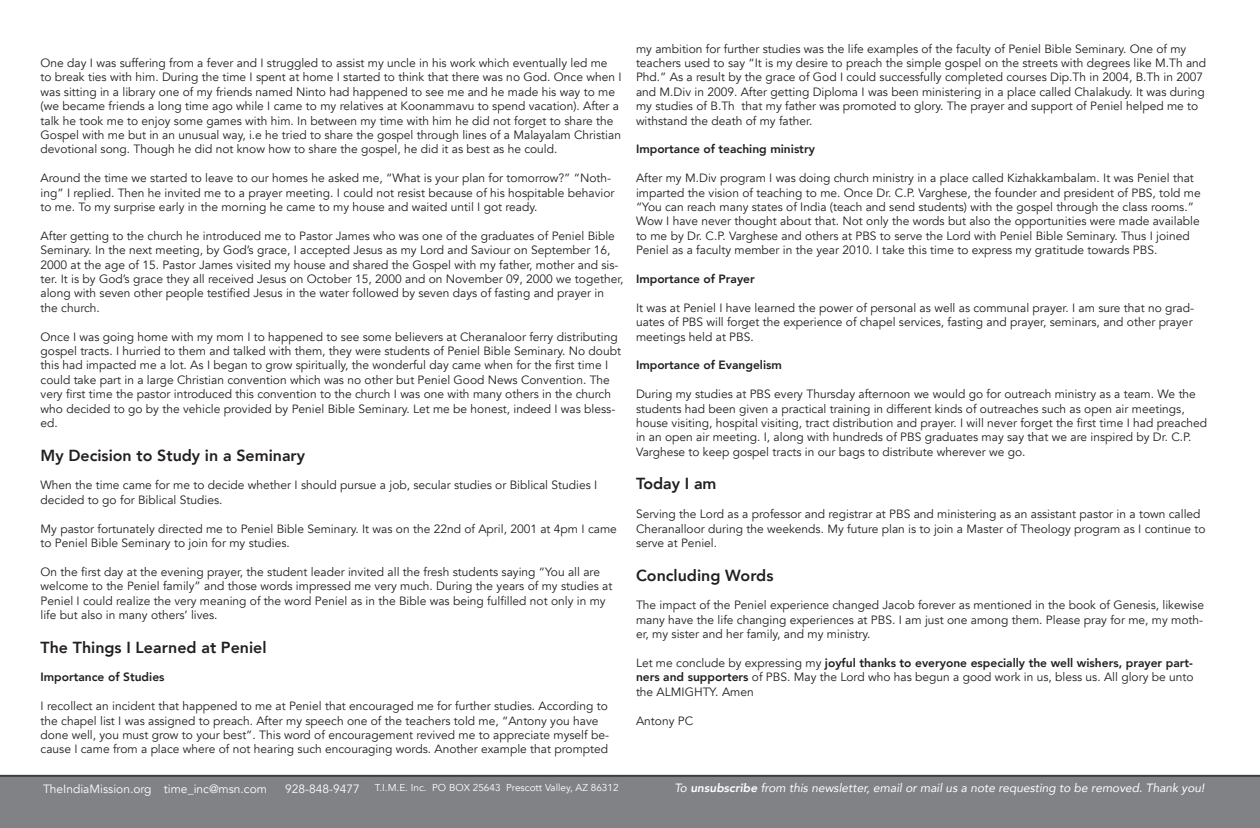
<style>
.page{position:relative;width:1260px;height:828px;background:#fff}
.page>*{position:absolute;margin:0;border:0;box-sizing:border-box;transform-origin:0 0}
.t1{font:800 16px "Avenir";color:#231f20}
.t2{font:12px/14.4px "Avenir";color:#231f20}
.t3{font:800 12px "Avenir";color:#231f20}
.t4{font:italic 12px "Avenir";color:#fff}
.t5{font:12px "Avenir";color:#fff}
.t6{font:10px "Avenir";color:#fff}
.s1{font-weight:800}
</style>
<div class="page">
<div style="left:0;top:777px;width:1259px;height:51px;background:#808285"></div>
<hr style="left:0;top:775px;width:1260px;height:2px;background:#3e3e3f">
<p class="t2" style="left:41px;top:56px;width:583px">One day I was suffering from a fever and I struggled to assist my uncle in his work which eventually led me to break ties with him. During the time I spent at home I started to think that there was no God. Once when I was sitting in a library one of my friends named Ninto had happened to see me and he made his way to me (we became friends a long time ago while I came to my relatives at Koonammavu to spend vacation). After a talk he took me to enjoy some games with him. In between my time with him he did not forget to share the Gospel with me but in an unusual way, i.e he tried to share the gospel through lines of a Malayalam Christian devotional song. Though he did not know how to share the gospel, he did it as best as he could.</p>
<p class="t2" style="left:41px;top:171px;width:575px">Around the time we started to leave to our homes he asked me, “What is your plan for tomorrow?” “Noth&shy;ing” I replied. Then he invited me to a prayer meeting. I could not resist because of his hospitable behavior to me. To my surprise early in the morning he came to my house and waited until I got ready.</p>
<p class="t2" style="left:41px;top:229px;width:585px">After getting to the church he introduced me to Pastor James who was one of the graduates of Peniel Bible Seminary. In the next meeting, by God’s grace, I accepted Jesus as my Lord and Saviour on September 16, 2000 at the age of 15. Pastor James visited my house and shared the Gospel with my father, mother and sis&shy;ter. It is by God’s grace they all received Jesus on October 15, 2000 and on November 09, 2000 we together, along with seven other people testified Jesus in the water followed by seven days of fasting and prayer in the church.</p>
<p class="t2" style="left:41px;top:329px;width:582px">Once I was going home with my mom I to happened to see some believers at Cheranaloor ferry distributing gospel tracts. I hurried to them and talked with them, they were students of Peniel Bible Seminary. No doubt this had impacted me a lot. As I began to grow spiritually, the wonderful day came when for the first time I could take part in a large Christian convention which was no other but Peniel Good News Convention. The very first time the pastor introduced this convention to the church I was one with many others in the church who decided to go by the vehicle provided by Peniel Bible Seminary. Let me be honest, indeed I was bless&shy;ed.</p>
<p class="t1" style="left:41px;top:442px;width:266px">My Decision to Study in a Seminary</p>
<p class="t2" style="left:41px;top:478px;width:558px">When the time came for me to decide whether I should pursue a job, secular studies or Biblical Studies I decided to go for Biblical Studies.</p>
<p class="t2" style="left:41px;top:521px;width:578px">My pastor fortunately directed me to Peniel Bible Seminary. It was on the 22nd of April, 2001 at 4pm I came to Peniel Bible Seminary to join for my studies.</p>
<p class="t2" style="left:41px;top:565px;width:573px">On the first day at the evening prayer, the student leader invited all the fresh students saying “You all are welcome to the Peniel family” and those words impressed me very much. During the years of my studies at Peniel I could realize the very meaning of the word Peniel as in the Bible was being fulfilled not only in my life but also in many others’ lives.</p>
<p class="t1" style="left:41px;top:634px;width:228px">The Things I Learned at Peniel</p>
<p class="t3" style="left:41px;top:668px;width:125px">Importance of Studies</p>
<p class="t2" style="left:41px;top:699px;width:570px">I recollect an incident that happened to me at Peniel that encouraged me for further studies. According to the chapel list I was assigned to preach. After my speech one of the teachers told me, “Antony you have done well, you must grow to your best”. This word of encouragement revived me to appreciate myself be&shy;cause I came from a place where of not hearing such encouraging words. Another example that prompted</p>
<p class="t2" style="left:636px;top:41px;width:572px">my ambition for further studies was the life examples of the faculty of Peniel Bible Seminary. One of my teachers used to say “It is my desire to preach the simple gospel on the streets with degrees like M.Th and Phd.” As a result by the grace of God I could successfully completed courses Dip.Th in 2004, B.Th in 2007 and M.Div in 2009. After getting Diploma I was been ministering in a place called Chalakudy. It was during my studies of B.Th that my father was promoted to glory. The prayer and support of Peniel helped me to withstand the death of my father.</p>
<p class="t3" style="left:636px;top:140px;width:180px">Importance of teaching ministry</p>
<p class="t2" style="left:636px;top:171px;width:566px">After my M.Div program I was doing church ministry in a place called Kizhakkambalam. It was Peniel that imparted the vision of teaching to me. Once Dr. C.P. Varghese, the founder and president of PBS, told me “You can reach many states of India (teach and send students) with the gospel through the class rooms.” Wow I have never thought about that. Not only the words but also the opportunities were made available to me by Dr. C.P. Varghese and others at PBS to serve the Lord with Peniel Bible Seminary. Thus I joined Peniel as a faculty member in the year 2010. I take this time to express my gratitude towards PBS.</p>
<p class="t3" style="left:636px;top:269px;width:120px">Importance of Prayer</p>
<p class="t2" style="left:636px;top:301px;width:560px">It was at Peniel I have learned the power of personal as well as communal prayer. I am sure that no grad&shy;uates of PBS will forget the experience of chapel services, fasting and prayer, seminars, and other prayer meetings held at PBS.</p>
<p class="t3" style="left:636px;top:356px;width:148px">Importance of Evangelism</p>
<p class="t2" style="left:636px;top:387px;width:573px">During my studies at PBS every Thursday afternoon we would go for outreach ministry as a team. We the students had been given a practical training in different kinds of outreaches such as open air meetings, house visiting, hospital visiting, tract distribution and prayer. I will never forget the first time I had preached in an open air meeting. I, along with hundreds of PBS graduates may say that we are inspired by Dr. C.P.<br>Varghese to keep gospel tracts in our bags to distribute wherever we go.</p>
<p class="t1" style="left:636px;top:471px;width:82px">Today I am</p>
<p class="t2" style="left:636px;top:507px;width:571px">Serving the Lord as a professor and registrar at PBS and ministering as an assistant pastor in a town called<br>Cheranalloor during the weekends. My future plan is to join a Master of Theology program as I continue to serve at Peniel.</p>
<p class="t1" style="left:636px;top:562px;width:139px">Concluding Words</p>
<p class="t2" style="left:636px;top:598px;width:570px;text-align:justify">The impact of the Peniel experience changed Jacob forever as mentioned in the book of Genesis, likewise many have the life changing experiences at PBS. I am just one among them. Please pray for me, my moth&shy;er, my sister and her family, and my ministry.</p>
<p class="t2" style="left:636px;top:656px;width:559px;text-align:justify">Let me conclude by expressing my <span class="s1">joyful thanks to everyone especially the well wishers, prayer part&shy;ners and supporters</span> of PBS. May the Lord who has begun a good work in us, bless us. All glory be unto the ALMIGHTY. Amen</p>
<p class="t2" style="left:636px;top:713px;width:59px">Antony PC</p>
<p class="t5" style="left:43px;top:782px;width:110px">TheIndiaMission.org</p>
<p class="t5" style="left:164px;top:782px;width:105px">time_inc@msn.com</p>
<p class="t5" style="left:285px;top:782px;width:76px">928-848-9477</p>
<p class="t6" style="left:375px;top:782px;width:245px">T.I.M.E. Inc. PO BOX 25643 Prescott Valley, AZ 86312</p>
<p class="t4" style="left:674px;top:780px;width:532px">To <span class="s1">unsubscribe</span> from this newsletter, email or mail us a note requesting to be removed. Thank you!</p>
</div>
